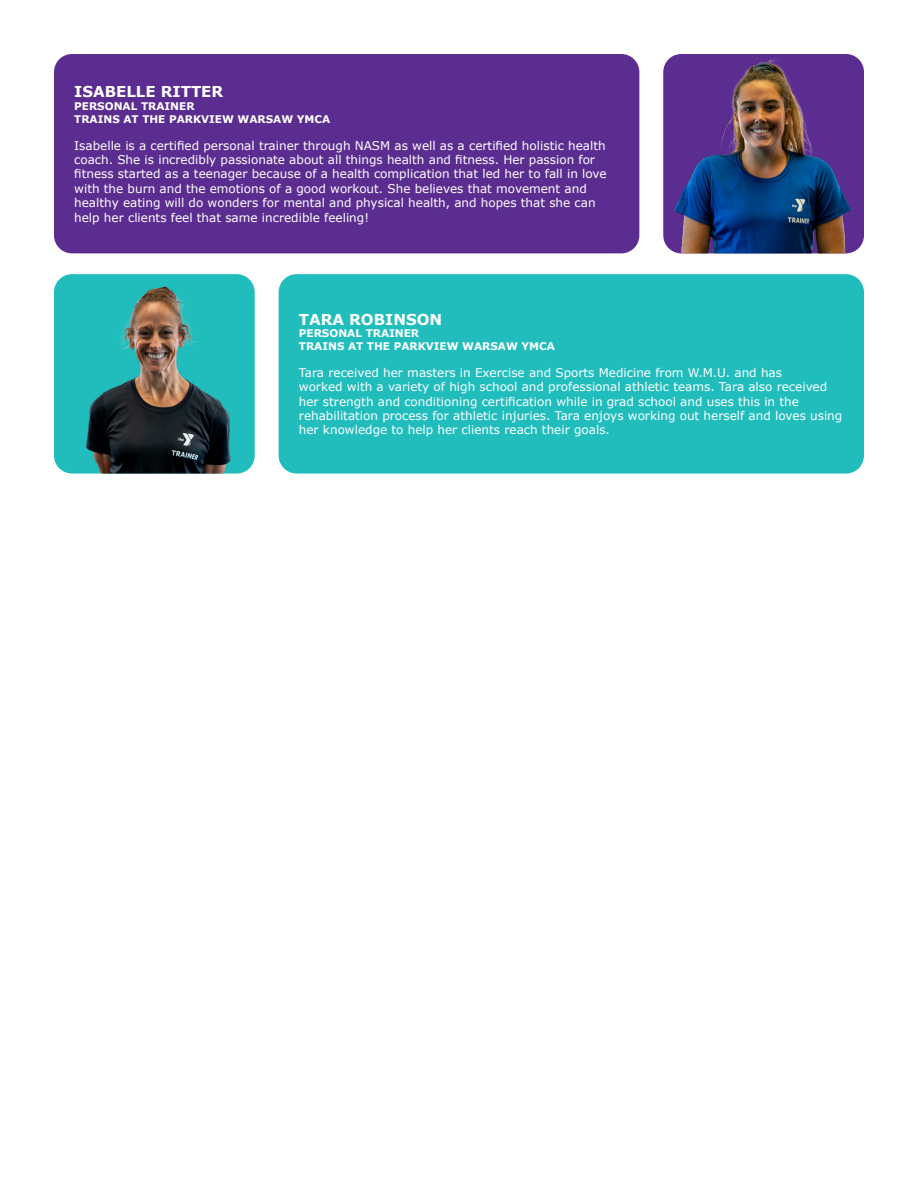
<style>
.page{position:relative;width:918px;height:1188px;background:#fff}
.page>*{position:absolute;margin:0;border:0;box-sizing:border-box;transform-origin:0 0}
.t1{font:700 15px "Verdana";color:#fff}
.t2{font:12px/14.4px "Verdana";color:#fff}
.t3{font:700 10.5px "Verdana";color:#fff}
</style>
<div class="page">
<img style="left:54px;top:274px;width:201px;height:200px">
<img style="left:663px;top:54px;width:201px;height:199px">
<div style="left:54px;top:54px;width:585px;height:199px;background:#5b2d90;border-radius:18px"></div>
<div style="left:279px;top:274px;width:585px;height:200px;background:#21bdbd;border-radius:18px"></div>
<p class="t1" style="left:74px;top:82px;width:150px">ISABELLE RITTER</p>
<p class="t3" style="left:74px;top:99px;width:122px">PERSONAL TRAINER</p>
<p class="t3" style="left:74px;top:112px;width:258px">TRAINS AT THE PARKVIEW WARSAW YMCA</p>
<p class="t2" style="left:74px;top:138px;width:534px">Isabelle is a certified personal trainer through NASM as well as a certified holistic health coach. She is incredibly passionate about all things health and fitness. Her passion for fitness started as a teenager because of a health complication that led her to fall in love with the burn and the emotions of a good workout. She believes that movement and healthy eating will do wonders for mental and physical health, and hopes that she can help her clients feel that same incredible feeling!</p>
<p class="t1" style="left:299px;top:309px;width:145px">TARA ROBINSON</p>
<p class="t3" style="left:299px;top:327px;width:122px">PERSONAL TRAINER</p>
<p class="t3" style="left:299px;top:339px;width:258px">TRAINS AT THE PARKVIEW WARSAW YMCA</p>
<p class="t2" style="left:299px;top:366px;width:545px">Tara received her masters in Exercise and Sports Medicine from W.M.U. and has<br>worked with a variety of high school and professional athletic teams. Tara also received her strength and conditioning certification while in grad school and uses this in the rehabilitation process for athletic injuries. Tara enjoys working out herself and loves using her knowledge to help her clients reach their goals.</p>
</div>
